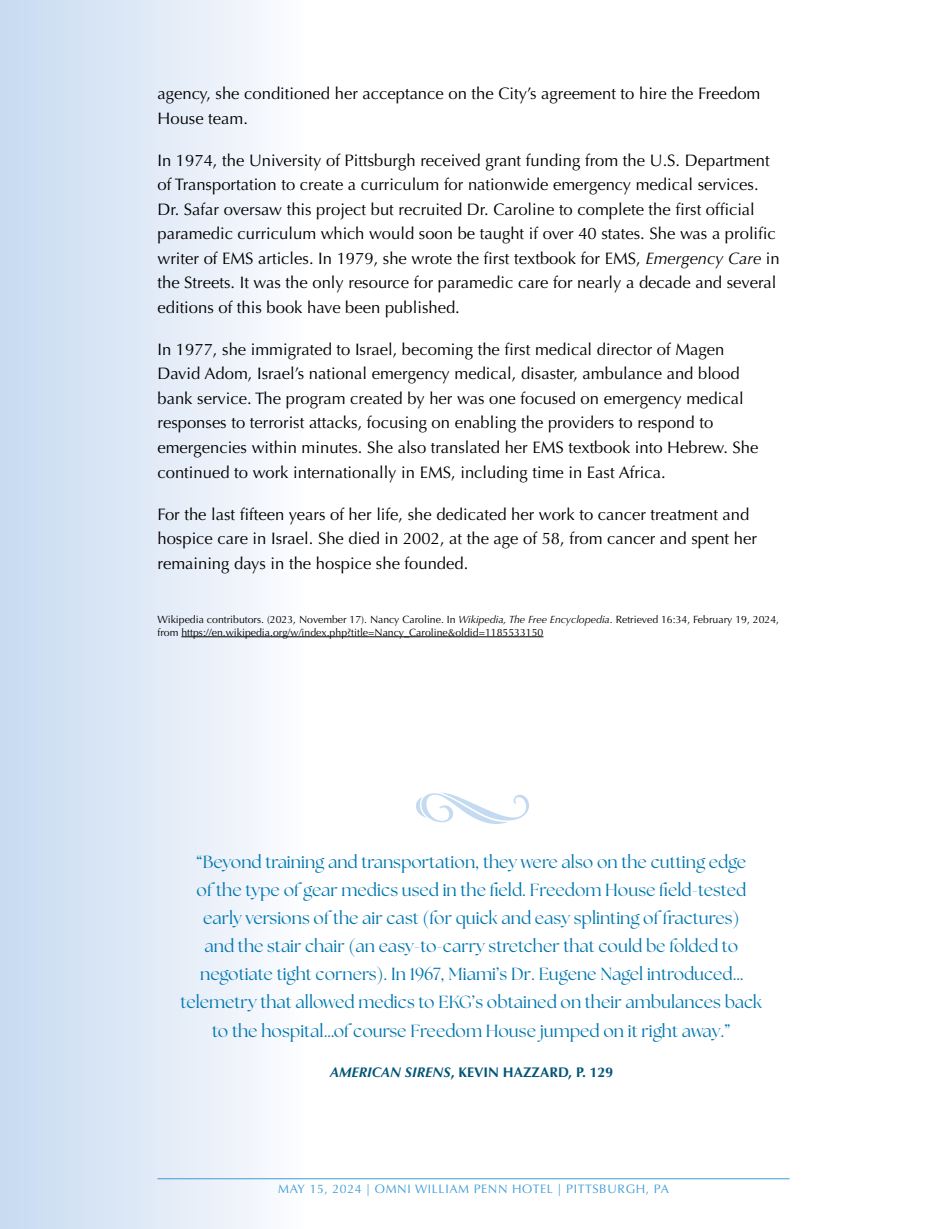
<style>
.page{position:relative;width:945px;height:1229px;background:#fff}
.page>*{position:absolute;margin:0;border:0;box-sizing:border-box;transform-origin:0 0}
.t1{font:140px "Type Embellishments Three";color:#c4daf1}
.t2{font:17.5px/28px "The Seasons";color:#0077af;text-align:center}
.t3{font:16.62px/24.5px "Optima";color:#000}
.t4{font:700 14px "Optima";color:#005578}
.t5{font:12.25px "Optima";letter-spacing:.05em;color:#3c9cd7}
.t6{font:10.5px/12.6px "Optima";color:#000}
.s1{font-style:italic}
</style>
<div class="page">
<div style="left:0;top:0;width:315px;height:1228px;background:linear-gradient(to right,#c6daf1,#fefdfe)"></div>
<hr style="left:158px;top:1178px;width:632px;height:1px;background:#3c9cd7">
<hr style="left:181px;top:636px;width:362px;height:1px;background:#000">
<p class="t3" style="left:158px;top:82px;width:604px">agency, she conditioned her acceptance on the City’s agreement to hire the Freedom<br>House team.</p>
<p class="t3" style="left:158px;top:148px;width:624px">In 1974, the University of Pittsburgh received grant funding from the U.S. Department of Transportation to create a curriculum for nationwide emergency medical services.<br>Dr. Safar oversaw this project but recruited Dr. Caroline to complete the first official paramedic curriculum which would soon be taught if over 40 states. She was a prolific writer of EMS articles. In 1979, she wrote the first textbook for EMS, <span class="s1">Emergency Care</span> in the Streets. It was the only resource for paramedic care for nearly a decade and several editions of this book have been published.</p>
<p class="t3" style="left:158px;top:337px;width:602px">In 1977, she immigrated to Israel, becoming the first medical director of Magen David Adom, Israel’s national emergency medical, disaster, ambulance and blood bank service. The program created by her was one focused on emergency medical responses to terrorist attacks, focusing on enabling the providers to respond to emergencies within minutes. She also translated her EMS textbook into Hebrew. She continued to work internationally in EMS, including time in East Africa.</p>
<p class="t3" style="left:158px;top:502px;width:601px">For the last fifteen years of her life, she dedicated her work to cancer treatment and hospice care in Israel. She died in 2002, at the age of 58, from cancer and spent her remaining days in the hospice she founded.</p>
<p class="t6" style="left:158px;top:613px;width:623px">Wikipedia contributors. (2023, November 17). Nancy Caroline. In <span class="s1">Wikipedia, The Free Encyclopedia</span>. Retrieved 16:34, February 19, 2024, from https://en.wikipedia.org/w/index.php?title=Nancy_Caroline&amp;oldid=1185533150</p>
<h1 class="t1" style="left:409px;top:753px;width:128px">s</h1>
<p class="t2" style="left:181px;top:848px;width:583px">“Beyond training and transportation, they were also on the cutting edge<br>of the type of gear medics used in the field. Freedom House field-tested early versions of the air cast (for quick and easy splinting of fractures)<br>and the stair chair (an easy-to-carry stretcher that could be folded to negotiate tight corners). In 1967, Miami’s Dr. Eugene Nagel introduced… telemetry that allowed medics to EKG’s obtained on their ambulances back to the hospital…of course Freedom House jumped on it right away.”</p>
<p class="t4" style="left:330px;top:1063px;width:285px"><span class="s1">AMERICAN SIRENS</span>, KEVIN HAZZARD, P. 129</p>
<p class="t5" style="left:278px;top:1181px;width:392px">MAY 15, 2024 | OMNI WILLIAM PENN HOTEL | PITTSBURGH, PA</p>
</div>
